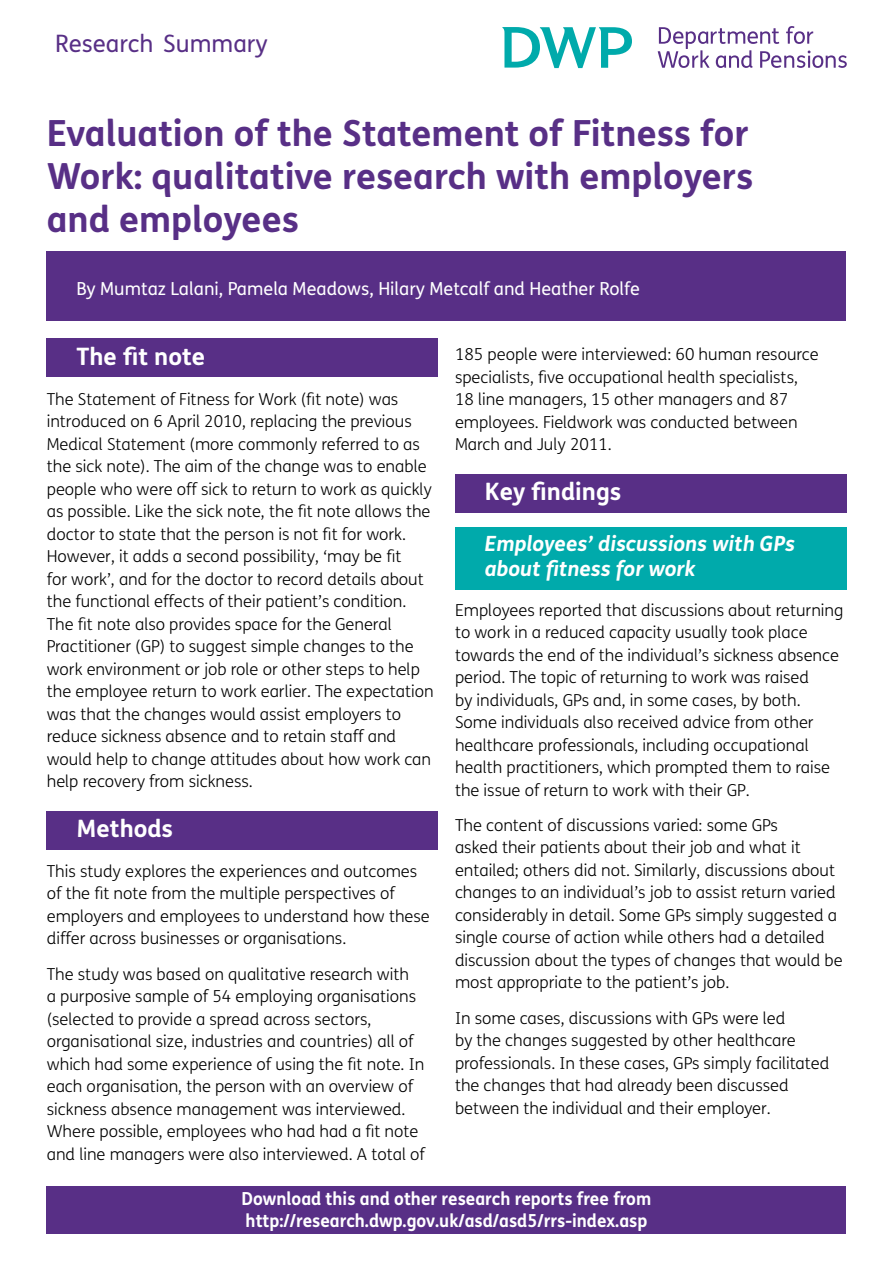
<style>
.page{position:relative;width:893px;height:1263px;background:#fff}
.page>*{position:absolute;margin:0;border:0;box-sizing:border-box;transform-origin:0 0}
.Main_heading{font:700 36px/43.2px "FS Me";color:#582f86}
.Section_head{font:700 24px "FS Me";color:#fff}
.Lh_header{font:24px "FS Me";color:#582f86}
.Subsection_head{font:italic 700 21px/25.2px "FS Me";color:#fff}
.Web_address_line{font:700 18px/21.6px "FS Me";color:#fff;scale:.95 1}
.Author{font:18px "FS Me";color:#fff}
.Main_text{font:300 16.5px/22.5px "FS Me";color:#000}
</style>
<div class="page">
<div style="left:47px;top:1186px;width:799px;height:47px;background:#582f86"></div>
<div style="left:455px;top:527px;width:391px;height:63px;background:#00aaab"></div>
<div style="left:455px;top:474px;width:391px;height:39px;background:#582f86"></div>
<div style="left:47px;top:811px;width:391px;height:39px;background:#582f86"></div>
<div style="left:47px;top:338px;width:391px;height:39px;background:#582f86"></div>
<div style="left:47px;top:251px;width:799px;height:70px;background:#582f86"></div>
<svg style="left:502px;top:26px;width:345px;height:43px"></svg>
<p class="Lh_header" style="left:55px;top:27px;width:214px">Research Summary</p>
<p class="Main_heading" style="left:47px;top:110px;width:708px">Evaluation of the Statement of Fitness for<br>Work: qualitative research with employers and employees</p>
<p class="Author" style="left:77px;top:276px;width:565px">By Mumtaz Lalani, Pamela Meadows, Hilary Metcalf and Heather Rolfe</p>
<p class="Section_head" style="left:77px;top:338px;width:130px">The fit note</p>
<p class="Main_text" style="left:47px;top:387px;width:388px">The Statement of Fitness for Work (fit note) was introduced on 6 April 2010, replacing the previous Medical Statement (more commonly referred to as the sick note). The aim of the change was to enable people who were off sick to return to work as quickly as possible. Like the sick note, the fit note allows the doctor to state that the person is not fit for work.<br>However, it adds a second possibility, ‘may be fit<br>for work’, and for the doctor to record details about the functional effects of their patient’s condition.<br>The fit note also provides space for the General Practitioner (GP) to suggest simple changes to the work environment or job role or other steps to help the employee return to work earlier. The expectation was that the changes would assist employers to reduce sickness absence and to retain staff and would help to change attitudes about how work can help recovery from sickness.</p>
<p class="Section_head" style="left:77px;top:810px;width:98px">Methods</p>
<p class="Main_text" style="left:47px;top:859px;width:385px">This study explores the experiences and outcomes of the fit note from the multiple perspectives of employers and employees to understand how these differ across businesses or organisations.</p>
<p class="Main_text" style="left:47px;top:962px;width:380px">The study was based on qualitative research with<br>a purposive sample of 54 employing organisations (selected to provide a spread across sectors, organisational size, industries and countries) all of which had some experience of using the fit note. In each organisation, the person with an overview of sickness absence management was interviewed.<br>Where possible, employees who had had a fit note and line managers were also interviewed. A total of</p>
<p class="Main_text" style="left:455px;top:342px;width:365px">185 people were interviewed: 60 human resource specialists, five occupational health specialists, 18 line managers, 15 other managers and 87 employees. Fieldwork was conducted between March and July 2011.</p>
<p class="Section_head" style="left:485px;top:473px;width:138px">Key findings</p>
<p class="Subsection_head" style="left:485px;top:530px;width:312px">Employees’ discussions with GPs about fitness for work</p>
<p class="Main_text" style="left:455px;top:598px;width:390px">Employees reported that discussions about returning to work in a reduced capacity usually took place towards the end of the individual’s sickness absence period. The topic of returning to work was raised<br>by individuals, GPs and, in some cases, by both.<br>Some individuals also received advice from other healthcare professionals, including occupational health practitioners, which prompted them to raise the issue of return to work with their GP.</p>
<p class="Main_text" style="left:455px;top:813px;width:389px">The content of discussions varied: some GPs<br>asked their patients about their job and what it entailed; others did not. Similarly, discussions about changes to an individual’s job to assist return varied considerably in detail. Some GPs simply suggested a single course of action while others had a detailed discussion about the types of changes that would be most appropriate to the patient’s job.</p>
<p class="Main_text" style="left:455px;top:1006px;width:376px">In some cases, discussions with GPs were led<br>by the changes suggested by other healthcare professionals. In these cases, GPs simply facilitated the changes that had already been discussed between the individual and their employer.</p>
<p class="Web_address_line" style="left:242px;top:1187px;width:433px">Download this and other research reports free from http://research.dwp.gov.uk/asd/asd5/rrs-index.asp</p>
</div>
